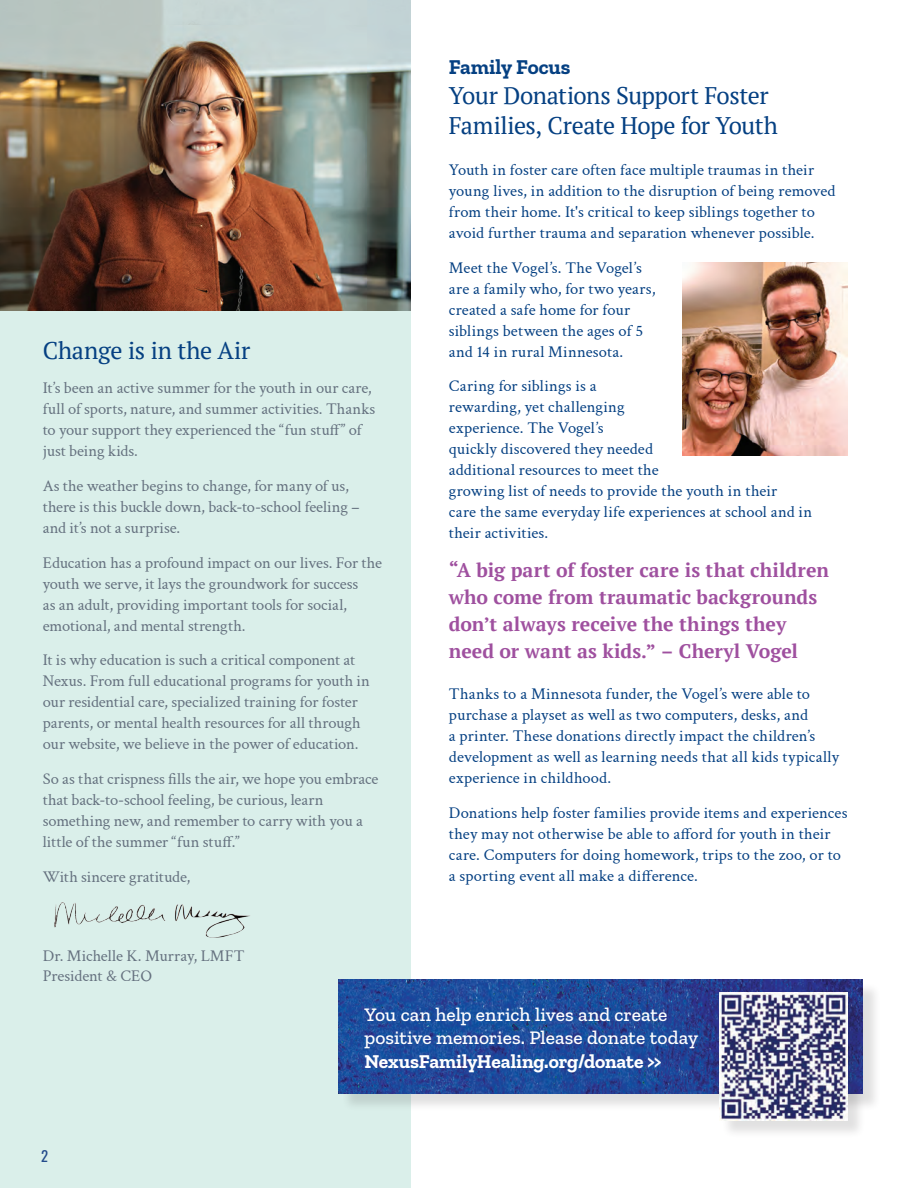
<style>
.page{position:relative;width:918px;height:1188px;background:#fff}
.page>*{position:absolute;margin:0;border:0;box-sizing:border-box;transform-origin:0 0}
.t1{font:24px/30px "PT Serif";letter-spacing:-.02em;color:#054082}
.t2{font:700 21px "Zilla Slab";letter-spacing:-.005em;color:#054082}
.t3{font:700 19.5px/27px "PT Serif";color:#9f509f}
.t4{font:500 19.5px/23.4px "Zilla Slab";color:#fff}
.t5{font:700 19.5px "Zilla Slab";letter-spacing:-.005em;color:#fff}
.t6{font:16.5px/21px "Crimson Text";letter-spacing:.005em;color:#054082}
.t7{font:16.5px/21px "Crimson Text";letter-spacing:-.005em;color:#65717f}
.t8{font:14.7px "Oswald";color:#234b8b}
</style>
<div class="page">
<div style="left:0;top:278px;width:410px;height:910px;background:#daefea"></div>
<img style="left:0;top:0;width:410px;height:310px">
<img style="left:682px;top:262px;width:165px;height:193px">
<div style="left:341px;top:982px;width:540px;height:130px;background:#231f20;opacity:.14"></div>
<img style="left:339px;top:980px;width:523px;height:114px">
<div style="left:721px;top:994px;width:145px;height:145px;background:#231f20;opacity:.14"></div>
<img style="left:719px;top:992px;width:128px;height:128px">
<img style="left:54px;top:902px;width:196px;height:36px">
<h1 class="t1" style="left:43px;top:335px;width:209px">Change is in the Air</h1>
<p class="t7" style="left:43px;top:377px;width:334px">It’s been an active summer for the youth in our care, full of sports, nature, and summer activities. Thanks to your support they experienced the “fun stuff” of just being kids.</p>
<p class="t7" style="left:43px;top:474px;width:318px">As the weather begins to change, for many of us, there is this buckle down, back-to-school feeling – and it’s not a surprise.</p>
<p class="t7" style="left:43px;top:551px;width:341px">Education has a profound impact on our lives. For the youth we serve, it lays the groundwork for success<br>as an adult, providing important tools for social, emotional, and mental strength.</p>
<p class="t7" style="left:43px;top:649px;width:329px">It is why education is such a critical component at Nexus. From full educational programs for youth in our residential care, specialized training for foster parents, or mental health resources for all through our website, we believe in the power of education.</p>
<p class="t7" style="left:43px;top:767px;width:337px">So as that crispness fills the air, we hope you embrace that back-to-school feeling, be curious, learn something new, and remember to carry with you a little of the summer “fun stuff.”</p>
<p class="t7" style="left:43px;top:865px;width:149px">With sincere gratitude,</p>
<p class="t7" style="left:43px;top:945px;width:203px;line-height:19.5px">Dr. Michelle K. Murray, LMFT<br>President &amp; CEO</p>
<p class="t2" style="left:449px;top:55px;width:123px">Family Focus</p>
<h1 class="t1" style="left:449px;top:80px;width:331px">Your Donations Support Foster<br>Families, Create Hope for Youth</h1>
<p class="t6" style="left:449px;top:159px;width:388px">Youth in foster care often face multiple traumas in their young lives, in addition to the disruption of being removed from their home. It's critical to keep siblings together to avoid further trauma and separation whenever possible.</p>
<p class="t6" style="left:449px;top:256px;width:208px">Meet the Vogel’s. The Vogel’s are a family who, for two years, created a safe home for four siblings between the ages of 5 and 14 in rural Minnesota.</p>
<p class="t6" style="left:449px;top:375px;width:365px">Caring for siblings is a<br>rewarding, yet challenging<br>experience. The Vogel’s<br>quickly discovered they needed<br>additional resources to meet the<br>growing list of needs to provide the youth in their<br>care the same everyday life experiences at school and in their activities.</p>
<p class="t3" style="left:449px;top:557px;width:382px">“A big part of foster care is that children who come from traumatic backgrounds don’t always receive the things they need or want as kids.” – Cheryl Vogel</p>
<p class="t6" style="left:449px;top:683px;width:392px">Thanks to a Minnesota funder, the Vogel’s were able to purchase a playset as well as two computers, desks, and<br>a printer. These donations directly impact the children’s development as well as learning needs that all kids typically experience in childhood.</p>
<p class="t6" style="left:449px;top:801px;width:400px">Donations help foster families provide items and experiences they may not otherwise be able to afford for youth in their care. Computers for doing homework, trips to the zoo, or to a sporting event all make a difference.</p>
<p class="t8" style="left:41px;top:1143px;width:8px">2</p>
<p class="t4" style="left:364px;top:1003px;width:335px">You can help enrich lives and create positive memories. Please donate today</p>
<p class="t5" style="left:364px;top:1050px;width:299px">NexusFamilyHealing.org/donate &gt;&gt;</p>
</div>
